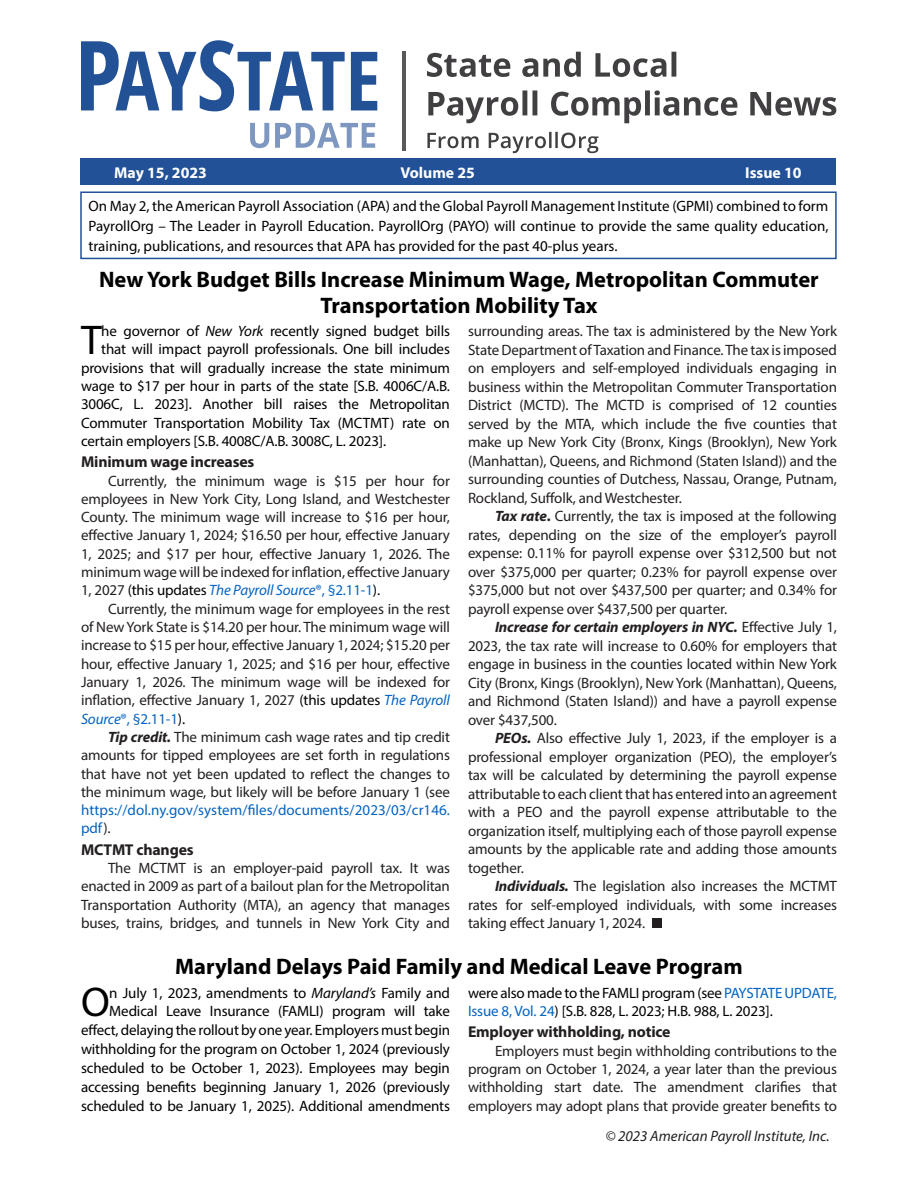
<style>
.page{position:relative;width:918px;height:1188px;background:#fff}
.page>*{position:absolute;margin:0;border:0;box-sizing:border-box;transform-origin:0 0}
.Drop_Cap{font:41.7px "Myriad Pro";color:#000}
.Head_1_bold_center{font:700 22.5px/25.8px "Myriad Pro";color:#000;text-align:center}
.Head_2_bold_left{font:700 15.75px "Myriad Pro";letter-spacing:-.01em;color:#231f20}
.Head_2_bold_left-2{font:700 15.75px "Myriad Pro";color:#fff}
.t1{font:15px/18.5px "Myriad Pro";letter-spacing:-.01em;color:#231f20;text-align:justify}
.Drop_Cap-2{font:15px/18.9px "Myriad Pro";letter-spacing:-.01em;color:#000;text-align:right}
.Inside_This_Issue{font:italic 15px "Myriad Pro";color:#231f20}
.s1{font-style:italic}
.s2{font-weight:700;font-style:italic}
.s3{font-weight:700}
.s4{color:#000}
.s5{font-style:italic;color:#0563c1}
.s6{color:#0563c1}
</style>
<div class="page">
<svg style="left:428px;top:90px;width:408px;height:33px"></svg>
<svg style="left:427px;top:52px;width:249px;height:25px"></svg>
<svg style="left:427px;top:132px;width:171px;height:21px"></svg>
<svg style="left:81px;top:40px;width:296px;height:71px"></svg>
<svg style="left:250px;top:123px;width:125px;height:25px"></svg>
<hr style="left:402px;top:52px;width:4px;height:99px;background:#58595b">
<div style="left:80px;top:158px;width:756px;height:26px;background:#225197"></div>
<div style="left:80px;top:191px;width:757px;height:68px;border:2px solid #225197"></div>
<div style="left:652px;top:919px;width:10px;height:9px;background:#231f20"></div>
<p class="Head_2_bold_left-2" style="left:114px;top:162px;width:94px">May 15, 2023</p>
<p class="Head_2_bold_left-2" style="left:400px;top:162px;width:76px">Volume 25</p>
<p class="Head_2_bold_left-2" style="left:745px;top:162px;width:58px">Issue 10</p>
<p class="Drop_Cap-2" style="left:88px;top:196px;width:741px;line-height:20px;text-align:justify">On May 2, the American Payroll Association (APA) and the Global Payroll Management Institute (GPMI) combined to form PayrollOrg – The Leader in Payroll Education. PayrollOrg (PAYO) will continue to provide the same quality education, training, publications, and resources that APA has provided for the past 40-plus years.</p>
<p class="Head_1_bold_center" style="left:99px;top:266px;width:721px">New York Budget Bills Increase Minimum Wage, Metropolitan Commuter<br>Transportation Mobility Tax</p>
<p class="Drop_Cap" style="left:81px;top:315px;width:22px">T</p>
<p class="Drop_Cap-2" style="left:101px;top:322px;width:350px">he governor of <span class="s1">New York</span> recently signed budget bills</p>
<p class="t1" style="left:468px;top:322px;width:371px">surrounding areas. The tax is administered by the New York State Department of Taxation and Finance. The tax is imposed on employers and self-employed individuals engaging in business within the Metropolitan Commuter Transportation District (MCTD). The MCTD is comprised of 12 counties served by the MTA, which include the five counties that make up New York City (Bronx, Kings (Brooklyn), New York (Manhattan), Queens, and Richmond (Staten Island)) and the surrounding counties of Dutchess, Nassau, Orange, Putnam, Rockland, Suffolk, and Westchester.</p>
<p class="t1" style="left:468px;top:507px;width:371px;text-indent:27px"><span class="s2">Tax rate</span><span class="s3">.</span> Currently, the tax is imposed at the following rates, depending on the size of the employer’s payroll expense: 0.11% for payroll expense over $312,500 but not over $375,000 per quarter; 0.23% for payroll expense over $375,000 but not over $437,500 per quarter; and 0.34% for payroll expense over $437,500 per quarter.</p>
<p class="t1" style="left:468px;top:618px;width:371px;text-indent:27px"><span class="s2">Increase for certain employers in NYC.</span> Effective July 1, 2023, the tax rate will increase to 0.60% for employers that engage in business in the counties located within New York City (Bronx, Kings (Brooklyn), New York (Manhattan), Queens, and Richmond (Staten Island)) and have a payroll expense over $437,500.</p>
<p class="t1" style="left:468px;top:729px;width:371px;text-indent:27px"><span class="s2">PEOs.</span> Also effective July 1, 2023, if the employer is a professional employer organization (PEO), the employer’s tax will be calculated by determining the payroll expense attributable to each client that has entered into an agreement with a PEO and the payroll expense attributable to the organization itself, multiplying each of those payroll expense amounts by the applicable rate and adding those amounts together.</p>
<p class="t1" style="left:468px;top:877px;width:371px;text-indent:27px"><span class="s2">Individuals.</span> The legislation also increases the MCTMT rates for self-employed individuals, with some increases taking effect January 1, 2024.</p>
<p class="Head_1_bold_center" style="left:175px;top:953px;width:569px">Maryland Delays Paid Family and Medical Leave Program</p>
<p class="Drop_Cap-2" style="left:101px;top:340px;width:350px">that will impact payroll professionals. One bill includes</p>
<p class="Drop_Cap-2" style="left:81px;top:358px;width:371px">provisions that will gradually increase the state minimum</p>
<p class="Drop_Cap-2" style="left:81px;top:376px;width:370px">wage to $17 per hour in parts of the state [S.B. 4006C/A.B.</p>
<p class="Drop_Cap-2" style="left:81px;top:395px;width:370px">3006C, L. 2023]. Another bill raises the Metropolitan</p>
<p class="Drop_Cap-2" style="left:81px;top:413px;width:370px">Commuter Transportation Mobility Tax (MCTMT) rate on</p>
<p class="Drop_Cap-2" style="left:81px;top:431px;width:307px">certain employers [S.B. 4008C/A.B. 3008C, L. 2023].</p>
<p class="Head_2_bold_left" style="left:81px;top:452px;width:175px">Minimum wage increases</p>
<p class="t1" style="left:81px;top:471px;width:371px;text-indent:27px">Currently, the minimum wage is $15 per hour for employees in New York City, Long Island, and Westchester County. The minimum wage will increase to $16 per hour, effective January 1, 2024; $16.50 per hour, effective January 1, 2025; and $17 per hour, effective January 1, 2026. The minimum wage will be indexed for inflation, effective January 1, 2027 <span class="s4">(this updates</span> <span class="s5">The Payroll Source</span><span class="s6">®, §2.11-1</span><span class="s4">).</span></p>
<p class="t1" style="left:81px;top:599px;width:371px;text-indent:27px">Currently, the minimum wage for employees in the rest of New York State is $14.20 per hour. The minimum wage will increase to $15 per hour, effective January 1, 2024; $15.20 per hour, effective January 1, 2025; and $16 per hour, effective January 1, 2026. The minimum wage will be indexed for inflation, effective January 1, 2027 <span class="s4">(this updates</span> <span class="s5">The Payroll Source</span><span class="s6">®, §2.11-1</span><span class="s4">).</span></p>
<p class="t1" style="left:81px;top:727px;width:371px;text-indent:27px"><span class="s2">Tip credit.</span> The minimum cash wage rates and tip credit amounts for tipped employees are set forth in regulations that have not yet been updated to reflect the changes to the minimum wage, but likely will be before January 1 (see <span class="s6">https://dol.ny.gov/system/files/documents/2023/03/cr146. pdf</span>).</p>
<p class="Head_2_bold_left" style="left:81px;top:839px;width:114px">MCTMT changes</p>
<p class="t1" style="left:81px;top:859px;width:371px;text-indent:27px">The MCTMT is an employer-paid payroll tax. It was enacted in 2009 as part of a bailout plan for the Metropolitan Transportation Authority (MTA), an agency that manages buses, trains, bridges, and tunnels in New York City and</p>
<p class="Drop_Cap-2" style="left:81px;top:983px;width:371px">n July 1, 2023, amendments to <span class="s1">Maryland’s</span> Family and Medical Leave Insurance (FAMLI) program will take effect, delaying the rollout by one year. Employers must begin withholding for the program on October 1, 2024 (previously scheduled to be October 1, 2023). Employees may begin accessing benefits beginning January 1, 2026 (previously scheduled to be January 1, 2025). Additional amendments</p>
<p class="Drop_Cap-2" style="left:468px;top:983px;width:371px;line-height:18.3px;text-align:left">were also made to the FAMLI program (see <span class="s6">PAYSTATE UPDATE,<br>Issue 8, Vol. 24</span>) [S.B. 828, L. 2023; H.B. 988, L. 2023].</p>
<p class="Drop_Cap" style="left:81px;top:976px;width:30px">O</p>
<p class="Head_2_bold_left" style="left:468px;top:1022px;width:204px">Employer withholding, notice</p>
<p class="t1" style="left:468px;top:1041px;width:371px;text-indent:27px">Employers must begin withholding contributions to the program on October 1, 2024, a year later than the previous withholding start date. The amendment clarifies that employers may adopt plans that provide greater benefits to</p>
<p class="Inside_This_Issue" style="left:605px;top:1126px;width:226px">© 2023 American Payroll Institute, Inc.</p>
</div>
